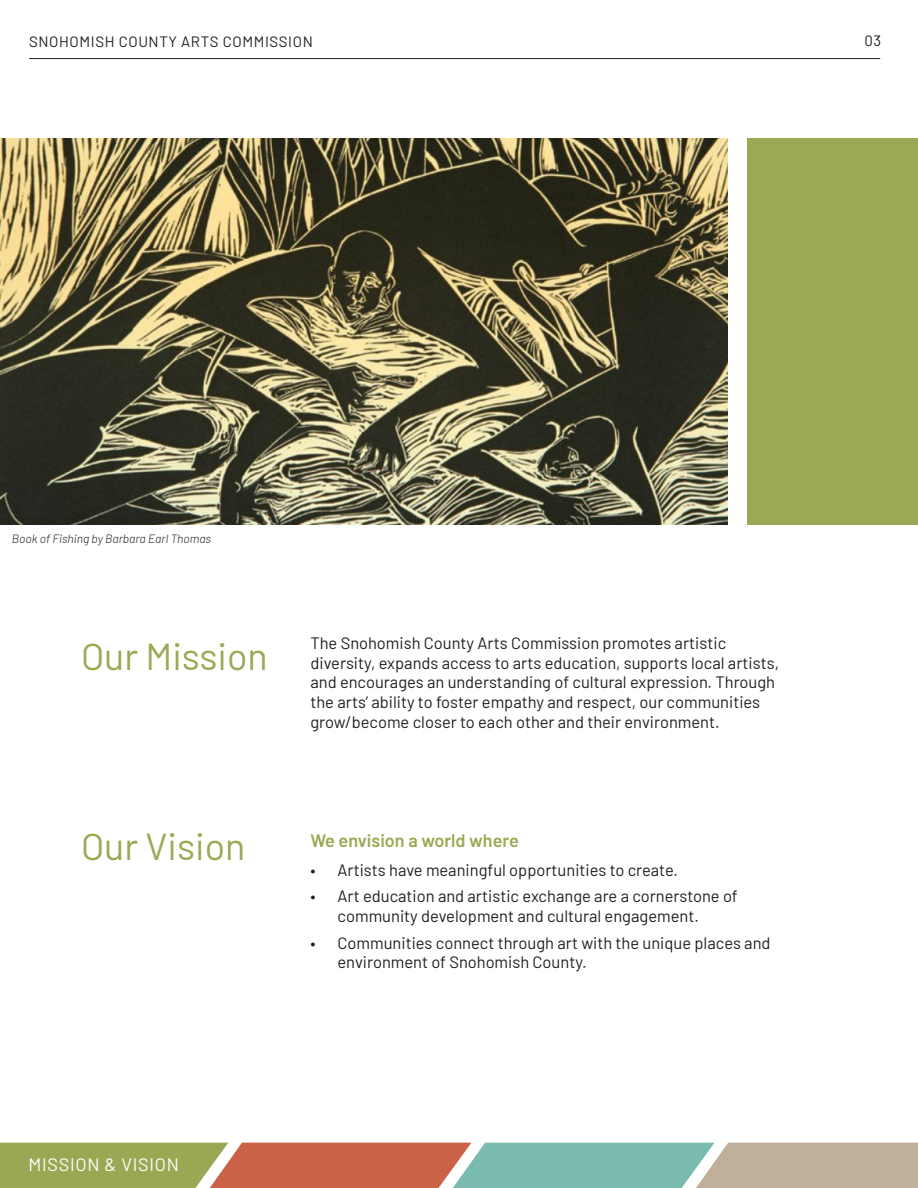
<style>
.page{position:relative;width:918px;height:1188px;background:#fff}
.page>*{position:absolute;margin:0;border:0;box-sizing:border-box;transform-origin:0 0}
.t1{font:37.5px "Barlow";color:#9aa954}
.t2{font:600 18px "Barlow";color:#9aa954}
.t3{font:18px "Barlow";letter-spacing:.04em;color:#fff}
.t4{font:16.5px/19.8px "Barlow";color:#231f20}
.t5{font:15px "Barlow";letter-spacing:.04em;color:#231f20}
.t6{font:italic 300 12px "Barlow";color:#231f20}
</style>
<div class="page">
<div style="left:747px;top:138px;width:171px;height:387px;background:#9aa954"></div>
<img style="left:0;top:138px;width:728px;height:386px">
<svg style="left:0;top:1143px;width:918px;height:45px;background:#aba07e"></svg>
<hr style="left:29px;top:58px;width:851px;height:1px;background:#231f20">
<p class="t5" style="left:29px;top:31px;width:285px">SNOHOMISH COUNTY ARTS COMMISSION</p>
<p class="t5" style="left:864px;top:30px;width:18px">03</p>
<p class="t6" style="left:12px;top:530px;width:201px">Book of Fishing by Barbara Earl Thomas</p>
<p class="t1" style="left:81px;top:629px;width:188px">Our Mission</p>
<p class="t1" style="left:81px;top:819px;width:166px">Our Vision</p>
<p class="t4" style="left:310px;top:632px;width:470px">The Snohomish County Arts Commission promotes artistic diversity, expands access to arts education, supports local artists, and encourages an understanding of cultural expression. Through the arts’ ability to foster empathy and respect, our communities grow/become closer to each other and their environment.</p>
<p class="t2" style="left:310px;top:827px;width:210px">We envision a world where</p>
<p class="t4" style="left:310px;top:859px;width:369px">• Artists have meaningful opportunities to create.</p>
<p class="t4" style="left:338px;top:885px;width:402px;text-indent:-27px">• Art education and artistic exchange are a cornerstone of community development and cultural engagement.</p>
<p class="t4" style="left:338px;top:931px;width:434px;text-indent:-27px">• Communities connect through art with the unique places and environment of Snohomish County.</p>
<p class="t3" style="left:29px;top:1152px;width:152px">MISSION &amp; VISION</p>
</div>
